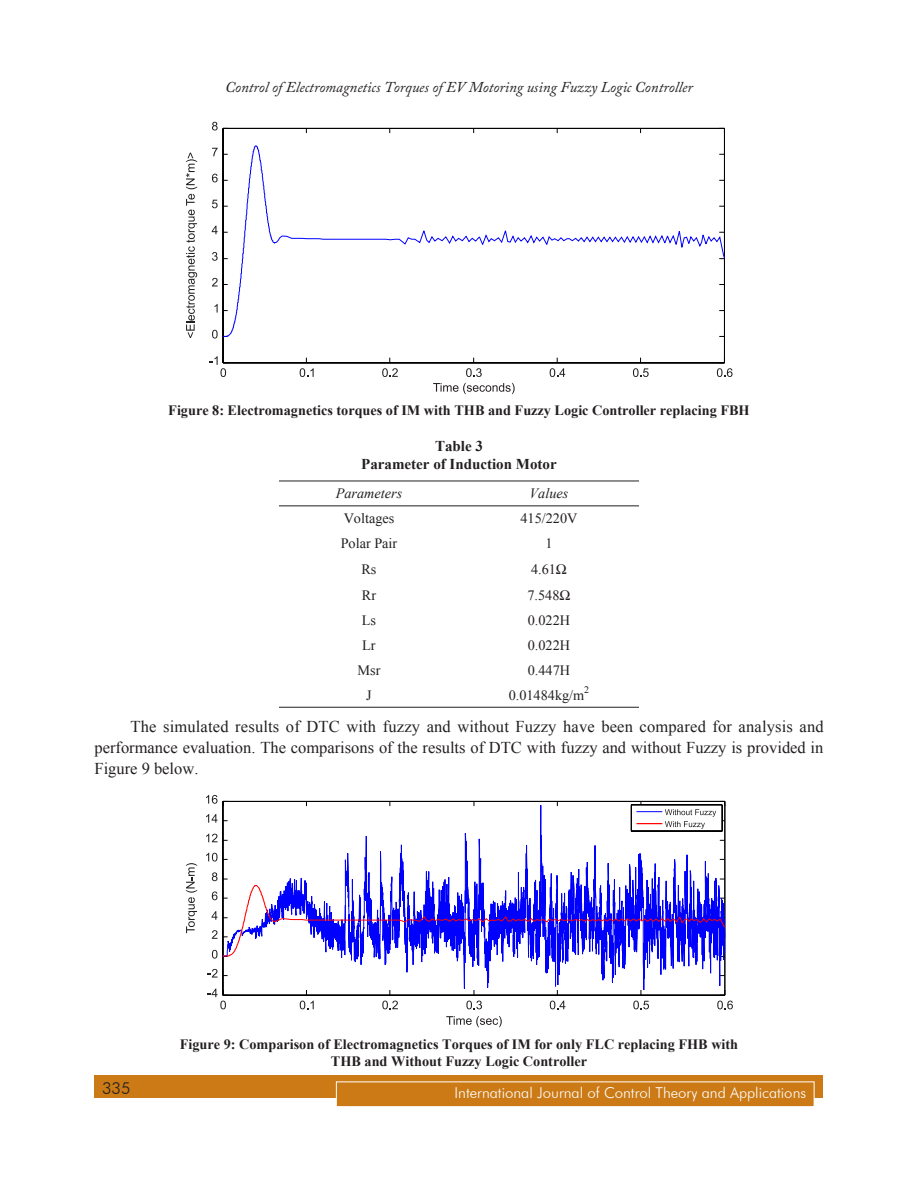
<style>
.page{position:relative;width:918px;height:1188px;background:#fff}
.page>*{position:absolute;margin:0;border:0;box-sizing:border-box;transform-origin:0 0}
.Body_text{font:16.5px/21px "Times New Roman";color:#231f20;text-align:justify}
.t1{font:300 16.5px "Futura BT";color:#231f20}
.t2{font:italic 15px "Adobe Caslon Pro";color:#231f20}
.t3{font:300 15px "Futura BT";color:#fff}
.Table_Head{font:700 15px/18px "Times New Roman";color:#231f20;text-align:center}
.t4{font:700 14.25px/17.1px "Times New Roman";color:#231f20;text-align:center}
.t5{font:14.25px "Times New Roman";color:#231f20}
.t6{font:italic 14.25px "Times New Roman";color:#231f20}
</style>
<div class="page">
<div style="left:94px;top:1076px;width:730px;height:22px;background:#cb7a16"></div>
<div style="left:336px;top:1082px;width:478px;height:25px;background:#cb7a16"></div>
<div style="left:336px;top:1082px;width:478px;height:25px;border:1px solid #fff"></div>
<svg style="left:300px;top:358px;width:14px;height:19px"></svg>
<svg style="left:382px;top:358px;width:16px;height:19px"></svg>
<svg style="left:466px;top:358px;width:16px;height:19px"></svg>
<svg style="left:550px;top:358px;width:15px;height:19px"></svg>
<svg style="left:633px;top:358px;width:16px;height:19px"></svg>
<svg style="left:717px;top:358px;width:16px;height:19px"></svg>
<svg style="left:210px;top:356px;width:18px;height:21px"></svg>
<svg style="left:212px;top:330px;width:11px;height:9px"></svg>
<svg style="left:214px;top:304px;width:4px;height:9px"></svg>
<svg style="left:212px;top:278px;width:6px;height:8px"></svg>
<svg style="left:212px;top:252px;width:6px;height:9px"></svg>
<svg style="left:212px;top:226px;width:6px;height:8px"></svg>
<svg style="left:212px;top:200px;width:6px;height:8px"></svg>
<svg style="left:212px;top:174px;width:6px;height:8px"></svg>
<svg style="left:212px;top:148px;width:6px;height:8px"></svg>
<svg style="left:212px;top:122px;width:16px;height:11px"></svg>
<hr style="left:223px;top:128px;width:501px;height:1px;background:#000">
<hr style="left:223px;top:363px;width:501px;height:1px;background:#000">
<hr style="left:724px;top:128px;width:1px;height:235px;background:#000">
<hr style="left:223px;top:128px;width:1px;height:235px;background:#000">
<svg style="left:222px;top:145px;width:503px;height:192px"></svg>
<svg style="left:433px;top:383px;width:82px;height:11px"></svg>
<svg style="left:186px;top:153px;width:11px;height:185px"></svg>
<hr style="left:279px;top:707px;width:180px;height:1px;background:#231f20">
<hr style="left:459px;top:707px;width:180px;height:1px;background:#231f20">
<hr style="left:279px;top:481px;width:180px;height:1px;background:#231f20">
<hr style="left:459px;top:481px;width:180px;height:1px;background:#231f20">
<hr style="left:279px;top:505px;width:180px;height:1px;background:#231f20">
<hr style="left:459px;top:505px;width:180px;height:1px;background:#231f20">
<svg style="left:725px;top:995px;width:8px;height:14px"></svg>
<svg style="left:208px;top:989px;width:15px;height:20px"></svg>
<svg style="left:208px;top:969px;width:15px;height:9px"></svg>
<svg style="left:206px;top:853px;width:17px;height:9px"></svg>
<svg style="left:206px;top:834px;width:17px;height:8px"></svg>
<svg style="left:206px;top:814px;width:17px;height:9px"></svg>
<svg style="left:206px;top:795px;width:17px;height:11px"></svg>
<hr style="left:725px;top:801px;width:1px;height:194px;background:#000">
<svg style="left:223px;top:800px;width:502px;height:228px"></svg>
<svg style="left:212px;top:872px;width:514px;height:87px"></svg>
<hr style="left:631px;top:831px;width:91px;height:1px;background:#000">
<svg style="left:631px;top:801px;width:95px;height:30px"></svg>
<svg style="left:186px;top:863px;width:11px;height:70px"></svg>
<svg style="left:446px;top:1016px;width:56px;height:11px"></svg>
<p class="t2" style="left:225px;top:78px;width:469px">Control of Electromagnetics Torques of EV Motoring using Fuzzy Logic Controller</p>
<p class="t4" style="left:168px;top:401px;width:583px">Figure 8: Electromagnetics torques of IM with THB and Fuzzy Logic Controller replacing FBH</p>
<p class="Table_Head" style="left:361px;top:436px;width:197px">Table 3<br>Parameter of Induction Motor</p>
<p class="t6" style="left:336px;top:484px;width:68px">Parameters</p>
<p class="t6" style="left:530px;top:484px;width:40px">Values</p>
<p class="t5" style="left:344px;top:509px;width:52px">Voltages</p>
<p class="t5" style="left:520px;top:509px;width:58px">415/220V</p>
<p class="t5" style="left:341px;top:534px;width:58px">Polar Pair</p>
<p class="t5" style="left:545px;top:534px;width:9px">1</p>
<p class="t5" style="left:361px;top:560px;width:17px">Rs</p>
<p class="t5" style="left:531px;top:560px;width:26px">4.61</p>
<p class="t5" style="left:362px;top:586px;width:16px">Rr</p>
<p class="t5" style="left:527px;top:586px;width:34px">7.548</p>
<p class="t5" style="left:362px;top:611px;width:16px">Ls</p>
<p class="t5" style="left:528px;top:611px;width:44px">0.022H</p>
<p class="t5" style="left:362px;top:636px;width:15px">Lr</p>
<p class="t5" style="left:528px;top:636px;width:44px">0.022H</p>
<p class="t5" style="left:358px;top:661px;width:24px">Msr</p>
<p class="t5" style="left:528px;top:661px;width:44px">0.447H</p>
<p class="t5" style="left:366px;top:685px;width:7px">J</p>
<p class="t5" style="left:509px;top:685px;width:82px">0.01484kg/m<sup>2</sup></p>
<p class="Body_text" style="left:94px;top:715px;width:731px;text-indent:36px">The simulated results of DTC with fuzzy and without Fuzzy have been compared for analysis and performance evaluation. The comparisons of the results of DTC with fuzzy and without Fuzzy is provided in Figure 9 below.</p>
<p class="t4" style="left:180px;top:1035px;width:560px">Figure 9: Comparison of Electromagnetics Torques of IM for only FLC replacing FHB with<br>THB and Without Fuzzy Logic Controller</p>
<p class="t1" style="left:102px;top:1078px;width:30px">335</p>
<p class="t3" style="left:455px;top:1084px;width:353px">International Journal of Control Theory and Applications</p>
</div>
